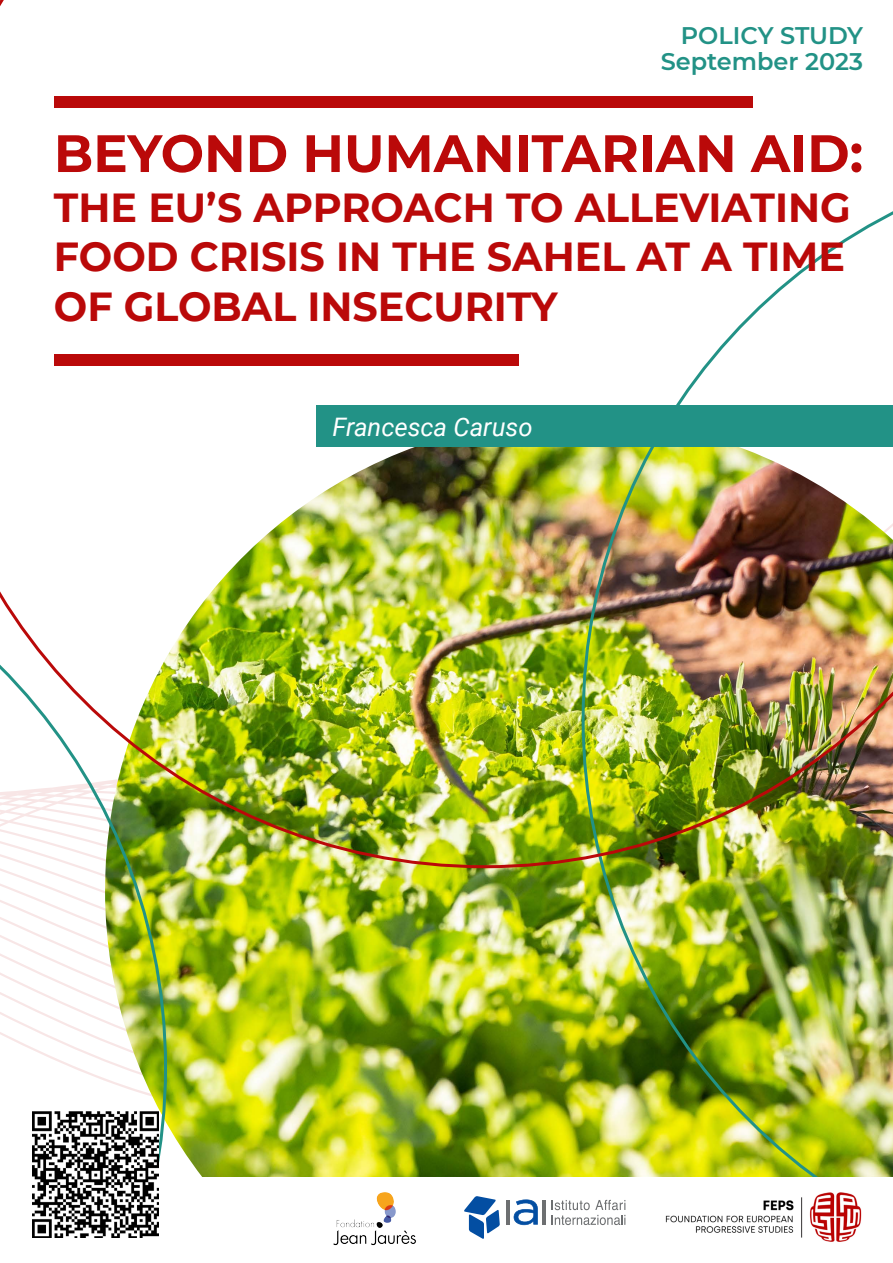
<style>
.page{position:relative;width:893px;height:1263px;background:#fff}
.page>*{position:absolute;margin:0;border:0;box-sizing:border-box;transform-origin:0 0}
.t1{font:700 52.5px "Montserrat";color:#ba0909}
.t2{font:700 40.5px/49.5px "Montserrat";color:#ba0909}
.Author{font:italic 25.5px "Roboto";color:#fff}
.PS_Month_Year{font:600 24px "Montserrat";color:#229286}
</style>
<div class="page">
<img style="left:0;top:868px;width:893px;height:309px">
<img style="left:0;top:0;width:893px;height:868px">
<div style="left:54px;top:96px;width:699px;height:12px;background:#ba0909"></div>
<div style="left:54px;top:354px;width:465px;height:12px;background:#ba0909"></div>
<div style="left:316px;top:406px;width:577px;height:41px;background:#229286"></div>
<img style="left:32px;top:1111px;width:127px;height:126px">
<img style="left:665px;top:1192px;width:197px;height:50px">
<img style="left:333px;top:1192px;width:83px;height:54px">
<svg style="left:464px;top:1196px;width:36px;height:43px"></svg>
<svg style="left:552px;top:1200px;width:73px;height:25px"></svg>
<hr style="left:506px;top:1200px;width:4px;height:25px;background:#6d6f71">
<hr style="left:542px;top:1200px;width:4px;height:25px;background:#6d6f71">
<svg style="left:514px;top:1199px;width:24px;height:26px"></svg>
<p class="PS_Month_Year" style="left:681px;top:19px;width:184px">POLICY STUDY</p>
<p class="PS_Month_Year" style="left:661px;top:44px;width:204px">September 2023</p>
<p class="t1" style="left:54px;top:116px;width:811px">BEYOND HUMANITARIAN AID:</p>
<p class="t2" style="left:54px;top:180px;width:798px">THE EU’S APPROACH TO ALLEVIATING<br>FOOD CRISIS IN THE SAHEL AT A TIME<br>OF GLOBAL INSECURITY</p>
<p class="Author" style="left:333px;top:409px;width:202px">Francesca Caruso</p>
</div>
